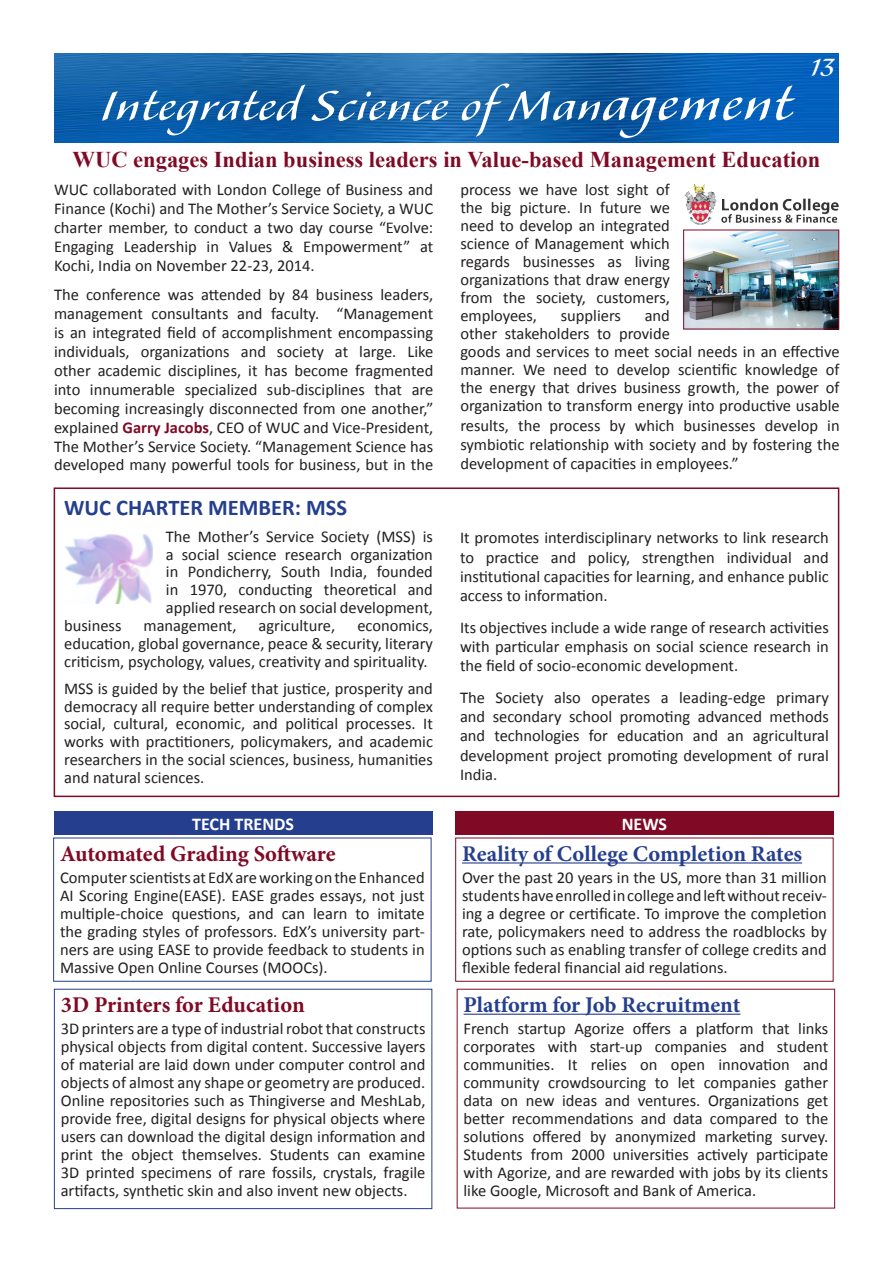
<style>
.page{position:relative;width:893px;height:1263px;background:#fff}
.page>*{position:absolute;margin:0;border:0;box-sizing:border-box;transform-origin:0 0}
.News_Title{font:54px "Alexa Std";letter-spacing:.02em;color:#fff}
.t1{font:33px "Alexa Std";color:#fff}
.News_Body_Title{font:700 22.5px "Times New Roman";color:#800a25}
.News_Body{font:700 22.5px "Minion Pro";letter-spacing:-.005em;color:#253f8e}
.News_Body-2{font:700 22.5px "Minion Pro";letter-spacing:-.005em;color:#800a25}
.Heading_1{font:700 22.5px "Calibri";color:#253f8e}
.t2{font:700 18px "Calibri";color:#fff}
.News_Body-2Column{font:16.5px/18.9px "Calibri";color:#231f20;text-align:justify}
.News_Body-3{font:16.5px/18px "Calibri";color:#231f20;text-align:justify}
.s1{font-size:63px}
.s2{font-weight:700;color:#800a25}
</style>
<div class="page">
<img style="left:54px;top:54px;width:785px;height:88px">
<img style="left:684px;top:184px;width:155px;height:41px">
<img style="left:685px;top:232px;width:152px;height:95px">
<div style="left:683px;top:230px;width:156px;height:99px;border:1px solid #800a25"></div>
<div style="left:54px;top:487px;width:785px;height:310px;border:2px solid #800a25"></div>
<img style="left:64px;top:534px;width:88px;height:69px">
<div style="left:53px;top:838px;width:378px;height:144px;border:1px solid #253f8e"></div>
<hr style="left:464px;top:1014px;width:276px;height:1px;background:#253f8e">
<div style="left:54px;top:989px;width:378px;height:220px;border:1px solid #253f8e"></div>
<hr style="left:462px;top:862px;width:340px;height:1px;background:#253f8e">
<div style="left:455px;top:838px;width:378px;height:144px;border:1px solid #800a25"></div>
<div style="left:54px;top:811px;width:378px;height:24px;background:#253f8e"></div>
<div style="left:455px;top:811px;width:378px;height:24px;background:#800a25"></div>
<p class="News_Title" style="left:101px;top:80px;width:693px">Integrated Science of Man<span class="s1">agement</span></p>
<p class="t1" style="left:810px;top:52px;width:25px">13</p>
<p class="News_Body_Title" style="left:73px;top:144px;width:749px">WUC engages Indian business leaders in Value-based Management Education</p>
<p class="News_Body-2Column" style="left:54px;top:180px;width:381px">WUC collaborated with London College of Business and Finance (Kochi) and The Mother’s Service Society, a WUC charter member, to conduct a two day course “Evolve:<br>Engaging Leadership in Values &amp; Empowerment” at Kochi, India on November 22-23, 2014.</p>
<p class="News_Body-2Column" style="left:54px;top:285px;width:381px">The conference was attended by 84 business leaders, management consultants and faculty. “Management is an integrated field of accomplishment encompassing individuals, organizations and society at large. Like other academic disciplines, it has become fragmented into innumerable specialized sub-disciplines that are becoming increasingly disconnected from one another,” explained <span class="s2">Garry Jacobs</span>, CEO of WUC and Vice-President, The Mother’s Service Society. “Management Science has developed many powerful tools for business, but in the</p>
<p class="News_Body-2Column" style="left:460px;top:181px;width:211px;line-height:18px">process we have lost sight of the big picture. In future we need to develop an integrated science of Management which regards businesses as living organizations that draw energy from the society, customers, employees,</p>
<p class="News_Body-2Column" style="left:561px;top:306px;width:62px">suppliers</p>
<p class="News_Body-2Column" style="left:460px;top:307px;width:381px;line-height:18.5px;text-align:left;text-indent:184px">and<br>other stakeholders to provide<br>goods and services to meet social needs in an effective manner. We need to develop scientific knowledge of the energy that drives business growth, the power of organization to transform energy into productive usable results, the process by which businesses develop in symbiotic relationship with society and by fostering the development of capacities in employees.”</p>
<p class="Heading_1" style="left:64px;top:493px;width:284px">WUC CHARTER MEMBER: MSS</p>
<p class="News_Body-2Column" style="left:166px;top:527px;width:269px;line-height:17.9px">The Mother’s Service Society (MSS) is a social science research organization in Pondicherry, South India, founded in 1970, conducting theoretical and applied research on social development,</p>
<p class="News_Body-2Column" style="left:64px;top:616px;width:59px">business</p>
<p class="News_Body-2Column" style="left:144px;top:616px;width:95px">management,</p>
<p class="News_Body-2Column" style="left:259px;top:616px;width:78px">agriculture,</p>
<p class="News_Body-2Column" style="left:64px;top:617px;width:370px;line-height:17.9px;text-indent:293px">economics, education, global governance, peace &amp; security, literary criticism, psychology, values, creativity and spirituality.</p>
<p class="News_Body-2Column" style="left:64px;top:679px;width:370px;line-height:17.9px">MSS is guided by the belief that justice, prosperity and democracy all require better understanding of complex social, cultural, economic, and political processes. It works with practitioners, policymakers, and academic researchers in the social sciences, business, humanities and natural sciences.</p>
<p class="News_Body-2Column" style="left:460px;top:528px;width:370px;line-height:19.4px">It promotes interdisciplinary networks to link research to practice and policy, strengthen individual and institutional capacities for learning, and enhance public access to information.</p>
<p class="News_Body-2Column" style="left:460px;top:617px;width:370px;line-height:19.4px">Its objectives include a wide range of research activities with particular emphasis on social science research in the field of socio-economic development.</p>
<p class="News_Body-2Column" style="left:460px;top:687px;width:370px;line-height:19.4px">The Society also operates a leading-edge primary and secondary school promoting advanced methods and technologies for education and an agricultural development project promoting development of rural India.</p>
<p class="t2" style="left:192px;top:812px;width:103px">TECH TRENDS</p>
<p class="t2" style="left:622px;top:812px;width:47px">NEWS</p>
<p class="News_Body-2" style="left:60px;top:838px;width:277px">Automated Grading Software</p>
<p class="News_Body-3" style="left:60px;top:869px;width:366px">Computer scientists at EdX are working on the Enhanced AI Scoring Engine(EASE). EASE grades essays, not just multiple-choice questions, and can learn to imitate the grading styles of professors. EdX’s university part&shy;ners are using EASE to provide feedback to students in Massive Open Online Courses (MOOCs).</p>
<p class="News_Body-2" style="left:61px;top:989px;width:245px">3D Printers for Education</p>
<p class="News_Body-3" style="left:61px;top:1020px;width:366px">3D printers are a type of industrial robot that constructs physical objects from digital content. Successive layers of material are laid down under computer control and objects of almost any shape or geometry are produced.<br>Online repositories such as Thingiverse and MeshLab, provide free, digital designs for physical objects where users can download the digital design information and print the object themselves. Students can examine 3D printed specimens of rare fossils, crystals, fragile artifacts, synthetic skin and also invent new objects.</p>
<p class="News_Body" style="left:462px;top:838px;width:342px">Reality of College Completion Rates</p>
<p class="News_Body-3" style="left:462px;top:869px;width:366px">Over the past 20 years in the US, more than 31 million students have enrolled in college and left without receiv&shy;ing a degree or certificate. To improve the completion rate, policymakers need to address the roadblocks by options such as enabling transfer of college credits and flexible federal financial aid regulations.</p>
<p class="News_Body" style="left:464px;top:989px;width:278px">Platform for Job Recruitment</p>
<p class="News_Body-3" style="left:464px;top:1020px;width:366px">French startup Agorize offers a platform that links corporates with start-up companies and student communities. It relies on open innovation and community crowdsourcing to let companies gather data on new ideas and ventures. Organizations get better recommendations and data compared to the solutions offered by anonymized marketing survey.<br>Students from 2000 universities actively participate with Agorize, and are rewarded with jobs by its clients like Google, Microsoft and Bank of America.</p>
</div>
